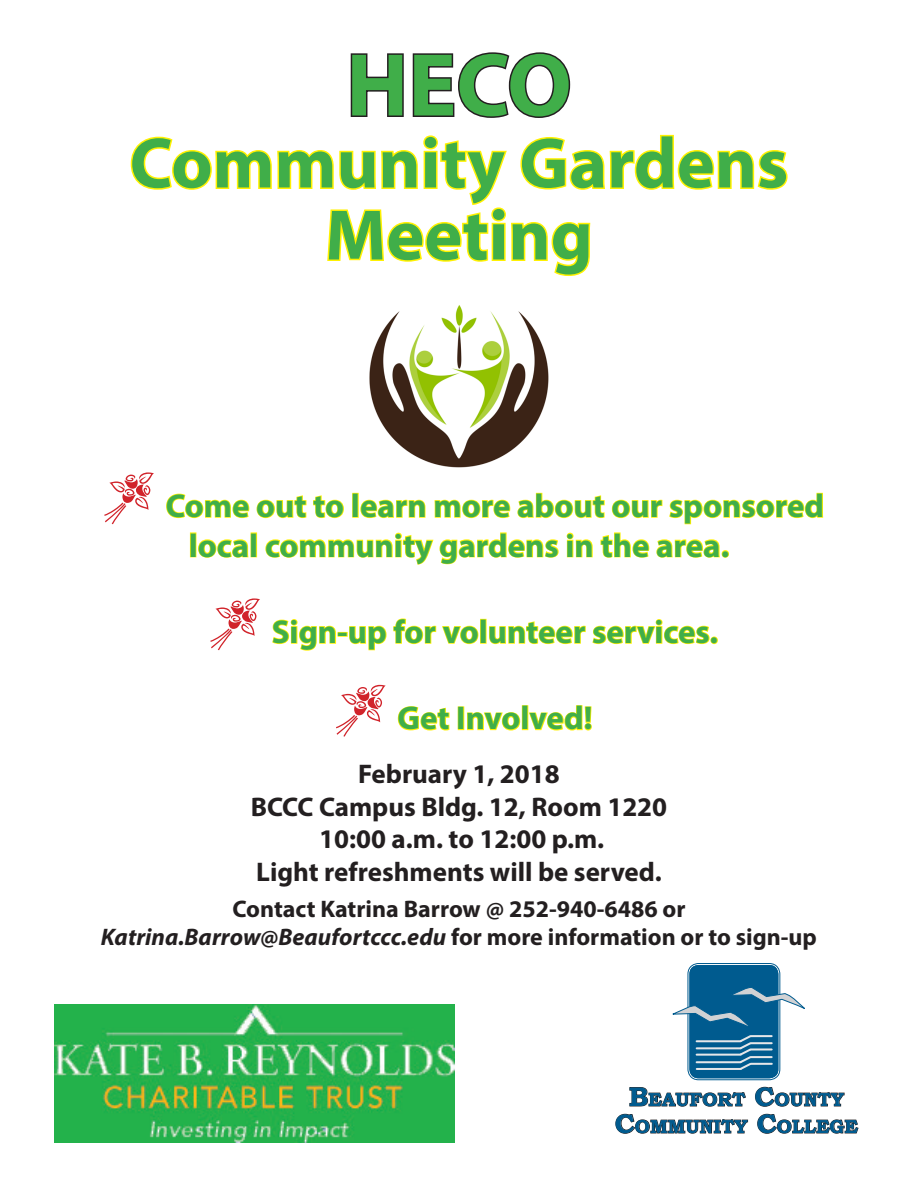
<style>
.page{position:relative;width:918px;height:1188px;background:#fff}
.page>*{position:absolute;margin:0;border:0;box-sizing:border-box;transform-origin:0 0}
.t1{font:700 90px "Myriad Pro";color:#40ae49}
.t2{font:700 72px/72px "Myriad Pro";color:#40ae49;text-align:center}
.t3{font:700 33px "Myriad Pro";color:#40ae49}
.t4{font:700 27px "Myriad Pro";color:#231f20}
.t5{font:italic 700 24px "Myriad Pro";color:#231f20}
.t6{font:700 24px "Myriad Pro";color:#231f20}
.t7{font:700 18.9px/27px "Bookman Old Style";color:#005b8f;text-align:center}
.s1{font-style:normal}
.s2{font-size:27px}
</style>
<div class="page">
<svg style="left:350px;top:53px;width:54px;height:64px"></svg>
<svg style="left:412px;top:52px;width:159px;height:66px"></svg>
<svg style="left:130px;top:134px;width:658px;height:142px"></svg>
<img style="left:369px;top:305px;width:180px;height:163px">
<svg style="left:166px;top:493px;width:84px;height:26px"></svg>
<div style="left:190px;top:532px;width:6px;height:25px;border:2px solid #fff101"></div>
<svg style="left:198px;top:539px;width:51px;height:19px"></svg>
<div style="left:251px;top:532px;width:6px;height:25px;border:2px solid #fff101"></div>
<svg style="left:256px;top:492px;width:568px;height:73px"></svg>
<div style="left:722px;top:550px;width:7px;height:8px;border:2px solid #fff101;border-radius:50%"></div>
<svg style="left:272px;top:619px;width:65px;height:32px"></svg>
<div style="left:338px;top:632px;width:10px;height:5px;border:2px solid #fff101"></div>
<svg style="left:349px;top:625px;width:38px;height:26px"></svg>
<svg style="left:393px;top:618px;width:86px;height:27px"></svg>
<div style="left:480px;top:619px;width:7px;height:25px;border:2px solid #fff101"></div>
<svg style="left:489px;top:619px;width:221px;height:26px"></svg>
<div style="left:710px;top:637px;width:8px;height:7px;border:2px solid #fff101;border-radius:50%"></div>
<svg style="left:397px;top:706px;width:53px;height:25px"></svg>
<div style="left:458px;top:706px;width:6px;height:24px;border:2px solid #fff101"></div>
<svg style="left:467px;top:712px;width:54px;height:19px"></svg>
<div style="left:522px;top:705px;width:6px;height:25px;border:2px solid #fff101"></div>
<svg style="left:528px;top:705px;width:64px;height:26px"></svg>
<div style="left:689px;top:965px;width:89px;height:113px;background:#005b8f;border-radius:9px"></div>
<div style="left:688px;top:963px;width:92px;height:117px;border:1px solid #005b8f;border-radius:11px"></div>
<div style="left:689px;top:965px;width:89px;height:113px;border:2px solid #005b8f;border-radius:8px"></div>
<svg style="left:673px;top:987px;width:132px;height:85px"></svg>
<svg style="left:630px;top:1087px;width:116px;height:19px"></svg>
<svg style="left:755px;top:1087px;width:89px;height:19px"></svg>
<svg style="left:616px;top:1114px;width:132px;height:19px"></svg>
<svg style="left:758px;top:1114px;width:100px;height:19px"></svg>
<img style="left:54px;top:1004px;width:400px;height:138px">
<p class="t1" style="left:346px;top:26px;width:227px">HECO</p>
<p class="t2" style="left:130px;top:125px;width:660px">Community Gardens<br>Meeting</p>
<p class="t3" style="left:166px;top:484px;width:660px">Come out to learn more about our sponsored</p>
<p class="t3" style="left:189px;top:524px;width:542px">local community gardens in the area.</p>
<p class="t3" style="left:272px;top:610px;width:448px">Sign-up for volunteer services.</p>
<p class="t3" style="left:397px;top:697px;width:197px">Get Involved!</p>
<p class="t4" style="left:358px;top:757px;width:203px">February 1, 2018</p>
<p class="t4" style="left:251px;top:789px;width:418px">BCCC Campus Bldg. 12, Room 1220</p>
<p class="t4" style="left:319px;top:822px;width:287px">10:00 a.m. to 12:00 p.m.</p>
<p class="t4" style="left:256px;top:854px;width:407px">Light refreshments will be served.</p>
<p class="t6" style="left:232px;top:893px;width:455px">Contact Katrina Barrow @ 252-940-6486 or</p>
<p class="t5" style="left:101px;top:922px;width:718px">Katrina.Barrow@Beaufortccc.edu <span class="s1">for more information or to sign-up</span></p>
<p class="t7" style="left:615px;top:1086px;width:245px"><span class="s2">B</span>EAUFORT <span class="s2">C</span>OUNTY<br><span class="s2">C</span>OMMUNITY <span class="s2">C</span>OLLEGE</p>
</div>
